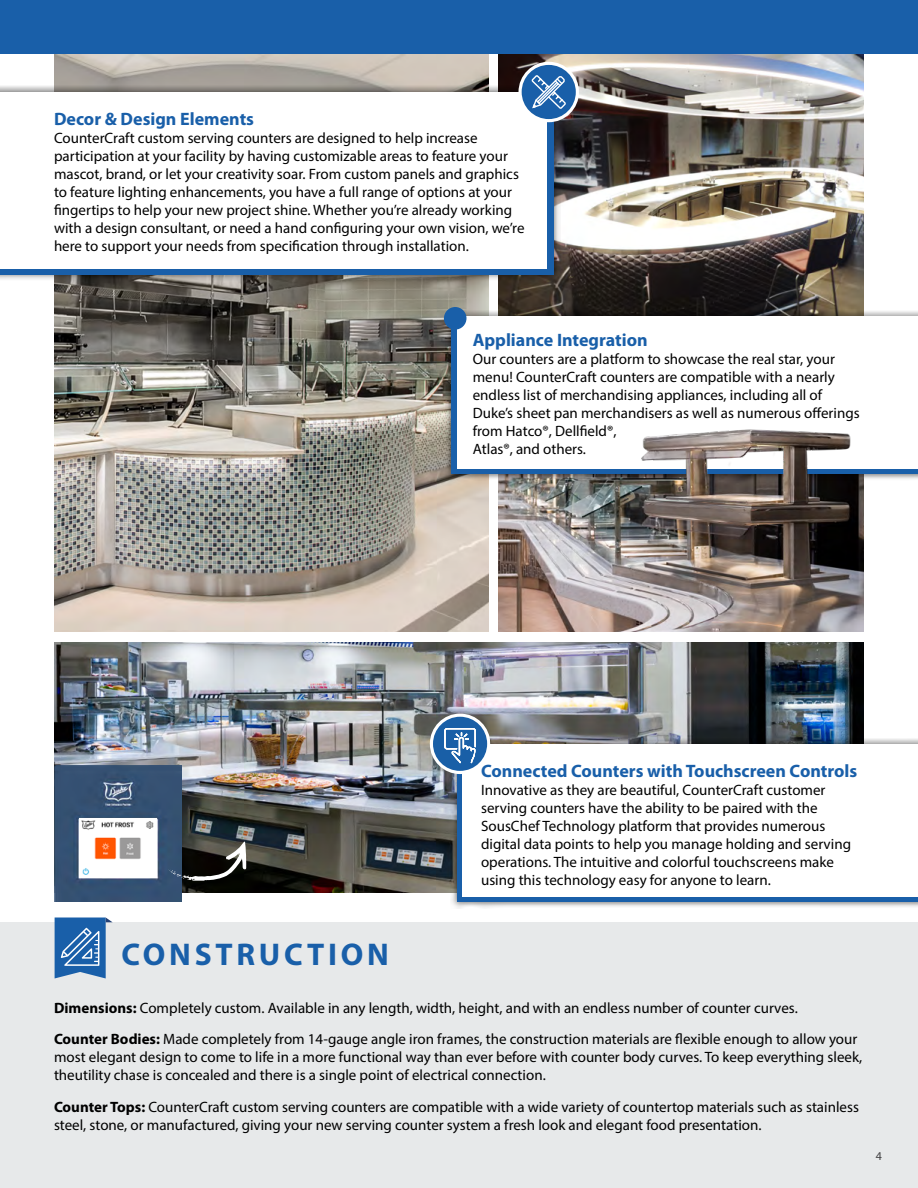
<style>
.page{position:relative;width:918px;height:1188px;background:#fff}
.page>*{position:absolute;margin:0;border:0;box-sizing:border-box;transform-origin:0 0}
.t1{font:700 31.5px "Myriad Pro";letter-spacing:.12em;color:#195fa9}
.t2{font:700 18px "Myriad Pro";color:#195fa9}
.t3{font:15px/18px "Myriad Pro";color:#000}
.t4{font:12px "Myriad Pro";color:#414042}
.s1{font-weight:700}
</style>
<div class="page">
<img style="left:499px;top:54px;width:365px;height:256px">
<img style="left:54px;top:643px;width:810px;height:250px">
<img style="left:55px;top:766px;width:126px;height:136px">
<img style="left:79px;top:819px;width:78px;height:58px">
<div style="left:0;top:922px;width:918px;height:266px;background:#e7e9ea"></div>
<img style="left:54px;top:54px;width:435px;height:578px">
<img style="left:499px;top:481px;width:365px;height:151px">
<div style="left:0;top:0;width:918px;height:54px;background:#195fa9"></div>
<svg style="left:55px;top:918px;width:58px;height:60px"></svg>
<div style="left:451px;top:737px;width:467px;height:172px;background:#000;opacity:.65"></div>
<div style="left:458px;top:744px;width:460px;height:158px;background:#195fa9"></div>
<div style="left:445px;top:310px;width:473px;height:171px;background:#000;opacity:.65"></div>
<div style="left:452px;top:317px;width:466px;height:157px;background:#195fa9"></div>
<div style="left:0;top:85px;width:561px;height:196px;background:#000;opacity:.65"></div>
<div style="left:0;top:92px;width:553px;height:182px;background:#195fa9"></div>
<div style="left:463px;top:744px;width:455px;height:153px;background:#fff"></div>
<div style="left:458px;top:317px;width:460px;height:152px;background:#fff"></div>
<div style="left:0;top:92px;width:547px;height:177px;background:#fff"></div>
<svg style="left:167px;top:841px;width:79px;height:40px;background:#424749"></svg>
<svg style="left:430px;top:714px;width:60px;height:60px"></svg>
<div style="left:433px;top:717px;width:54px;height:54px;background:#195fa7;border-radius:50%"></div>
<svg style="left:444px;top:728px;width:32px;height:35px"></svg>
<div style="left:444px;top:307px;width:22px;height:23px;background:#195fa9;border-radius:50%"></div>
<svg style="left:519px;top:62px;width:60px;height:60px"></svg>
<svg style="left:522px;top:65px;width:54px;height:54px"></svg>
<div style="left:523px;top:66px;width:51px;height:52px;background:#195fa9;border-radius:50%"></div>
<svg style="left:530px;top:75px;width:37px;height:36px"></svg>
<img style="left:637px;top:429px;width:227px;height:79px">
<p class="t2" style="left:54px;top:107px;width:202px">Decor &amp; Design Elements</p>
<p class="t3" style="left:54px;top:129px;width:472px">CounterCraft custom serving counters are designed to help increase participation at your facility by having customizable areas to feature your mascot, brand, or let your creativity soar. From custom panels and graphics to feature lighting enhancements, you have a full range of options at your fingertips to help your new project shine. Whether you’re already working with a design consultant, or need a hand configuring your own vision, we’re here to support your needs from specification through installation.</p>
<p class="t2" style="left:473px;top:328px;width:176px">Appliance Integration</p>
<p class="t3" style="left:473px;top:350px;width:388px">Our counters are a platform to showcase the real star, your menu! CounterCraft counters are compatible with a nearly endless list of merchandising appliances, including all of Duke’s sheet pan merchandisers as well as numerous offerings from Hatco®, Dellfield®,<br>Atlas®, and others.</p>
<p class="t2" style="left:481px;top:760px;width:378px">Connected Counters with Touchscreen Controls</p>
<p class="t3" style="left:481px;top:781px;width:371px">Innovative as they are beautiful, CounterCraft customer serving counters have the ability to be paired with the SousChef Technology platform that provides numerous digital data points to help you manage holding and serving operations. The intuitive and colorful touchscreens make using this technology easy for anyone to learn.</p>
<h1 class="t1" style="left:121px;top:934px;width:269px">CONSTRUCTION</h1>
<p class="t3" style="left:54px;top:992px;width:805px;line-height:31.5px"><span class="s1">Dimensions:</span> Completely custom. Available in any length, width, height, and with an endless number of counter curves.<br><span class="s1">Counter Bodies:</span> Made completely from 14-gauge angle iron frames, the construction materials are flexible enough to allow your</p>
<p class="t3" style="left:54px;top:1048px;width:810px">most elegant design to come to life in a more functional way than ever before with counter body curves. To keep everything sleek, theutility chase is concealed and there is a single point of electrical connection.</p>
<p class="t3" style="left:54px;top:1098px;width:806px"><span class="s1">Counter Tops:</span> CounterCraft custom serving counters are compatible with a wide variety of countertop materials such as stainless steel, stone, or manufactured, giving your new serving counter system a fresh look and elegant food presentation.</p>
<p class="t4" style="left:876px;top:1149px;width:8px">4</p>
</div>
